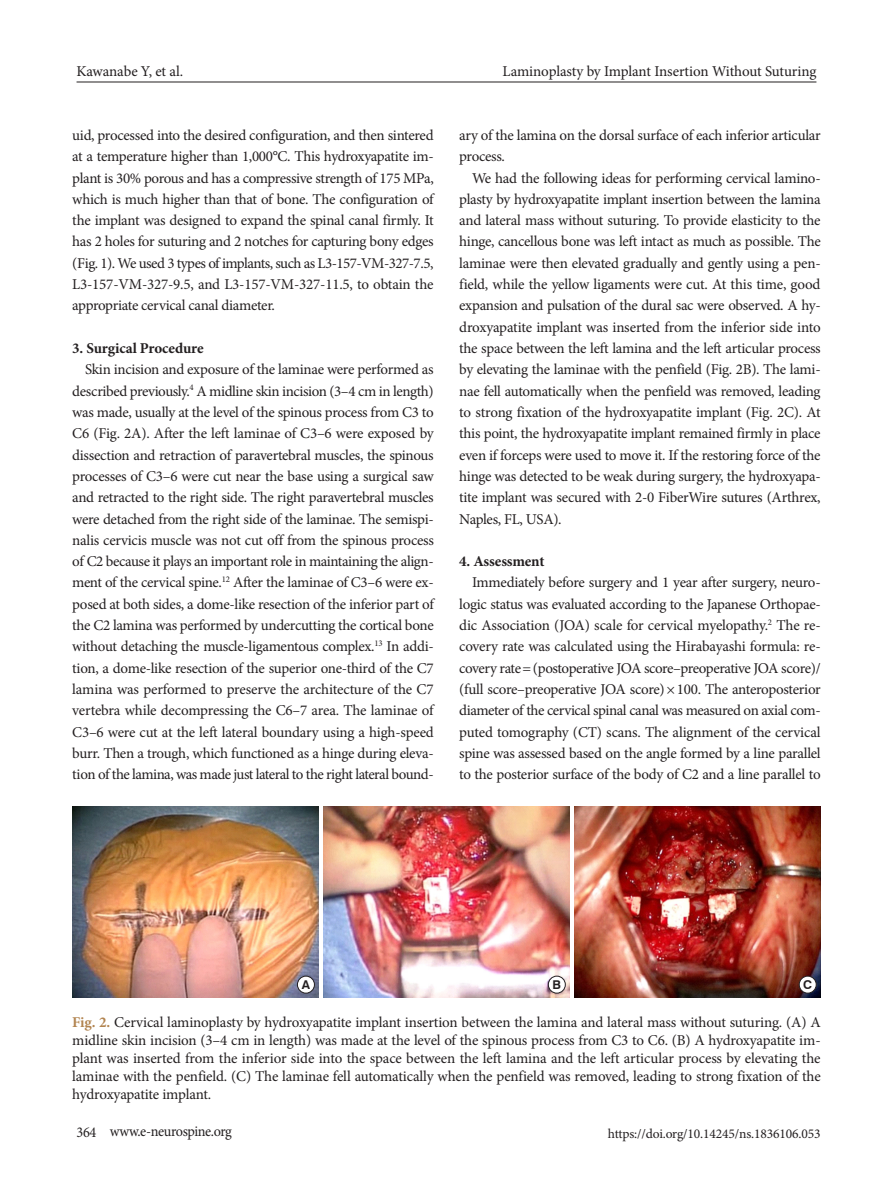
<style>
.page{position:relative;width:893px;height:1191px;background:#fff}
.page>*{position:absolute;margin:0;border:0;box-sizing:border-box;transform-origin:0 0}
.본문{font:15px/21.3px "Minion Pro";letter-spacing:-.02em;color:#231f20;text-align:justify}
.표그림캡션{font:15px/18px "Minion Pro";letter-spacing:-.015em;color:#231f20;text-align:justify}
.중제목{font:700 15px "Minion Pro";letter-spacing:-.01em;color:#231f20}
.본문-2{font:15px "Minion Pro";letter-spacing:-.02em;color:#231f20;scale:.95 1}
.doi_번호{font:13.5px "Minion Pro";letter-spacing:-.01em;color:#231f20}
.t1{font:700 12.15px "Swiss 721 BT";color:#231f20}
.s1{font-weight:700;color:#b28450}
</style>
<div class="page">
<hr style="left:77px;top:82px;width:739px;height:1px;background:#231f20">
<img style="left:72px;top:806px;width:247px;height:191px">
<div style="left:297px;top:976px;width:17px;height:17px;background:#fff;border-radius:50%"></div>
<div style="left:297px;top:976px;width:18px;height:17px;border:1px solid #231f20;border-radius:50%"></div>
<img style="left:323px;top:806px;width:247px;height:191px">
<div style="left:548px;top:976px;width:17px;height:17px;background:#fff;border-radius:50%"></div>
<div style="left:548px;top:976px;width:18px;height:17px;border:1px solid #231f20;border-radius:50%"></div>
<img style="left:574px;top:806px;width:247px;height:191px">
<div style="left:799px;top:976px;width:17px;height:17px;background:#fff;border-radius:50%"></div>
<div style="left:799px;top:976px;width:17px;height:17px;border:1px solid #231f20;border-radius:50%"></div>
<p class="본문" style="left:77px;top:61px;width:108px">Kawanabe Y, et al.</p>
<p class="본문" style="left:502px;top:61px;width:315px">Laminoplasty by Implant Insertion Without Suturing</p>
<p class="본문" style="left:72px;top:125px;width:363px">uid, processed into the desired configuration, and then sintered at a temperature higher than 1,000°C. This hydroxyapatite im&shy;plant is 30% porous and has a compressive strength of 175 MPa, which is much higher than that of bone. The configuration of the implant was designed to expand the spinal canal firmly. It has 2 holes for suturing and 2 notches for capturing bony edges (Fig. 1). We used 3 types of implants, such as L3-157-VM-327-7.5, L3-157-VM-327-9.5, and L3-157-VM-327-11.5, to obtain the appropriate cervical canal diameter.</p>
<p class="중제목" style="left:72px;top:338px;width:133px">3. Surgical Procedure</p>
<p class="본문" style="left:72px;top:359px;width:363px;text-indent:13px">Skin incision and exposure of the laminae were performed as described previously.<sup>4</sup> A midline skin incision (3–4 cm in length) was made, usually at the level of the spinous process from C3 to C6 (Fig. 2A). After the left laminae of C3–6 were exposed by dissection and retraction of paravertebral muscles, the spinous processes of C3–6 were cut near the base using a surgical saw and retracted to the right side. The right paravertebral muscles were detached from the right side of the laminae. The semispi&shy;nalis cervicis muscle was not cut off from the spinous process of C2 because it plays an important role in maintaining the align&shy;ment of the cervical spine.<sup>12</sup> After the laminae of C3–6 were ex&shy;posed at both sides, a dome-like resection of the inferior part of the C2 lamina was performed by undercutting the cortical bone without detaching the muscle-ligamentous complex.<sup>13</sup> In addi&shy;tion, a dome-like resection of the superior one-third of the C7 lamina was performed to preserve the architecture of the C7 vertebra while decompressing the C6–7 area. The laminae of C3–6 were cut at the left lateral boundary using a high-speed burr. Then a trough, which functioned as a hinge during eleva&shy;tion of the lamina, was made just lateral to the right lateral bound-</p>
<p class="본문" style="left:459px;top:125px;width:363px">ary of the lamina on the dorsal surface of each inferior articular process.</p>
<p class="본문" style="left:459px;top:167px;width:363px;text-indent:13px">We had the following ideas for performing cervical lamino&shy;plasty by hydroxyapatite implant insertion between the lamina and lateral mass without suturing. To provide elasticity to the hinge, cancellous bone was left intact as much as possible. The laminae were then elevated gradually and gently using a pen&shy;field, while the yellow ligaments were cut. At this time, good expansion and pulsation of the dural sac were observed. A hy&shy;droxyapatite implant was inserted from the inferior side into the space between the left lamina and the left articular process by elevating the laminae with the penfield (Fig. 2B). The lami&shy;nae fell automatically when the penfield was removed, leading to strong fixation of the hydroxyapatite implant (Fig. 2C). At this point, the hydroxyapatite implant remained firmly in place even if forceps were used to move it. If the restoring force of the hinge was detected to be weak during surgery, the hydroxyapa&shy;tite implant was secured with 2-0 FiberWire sutures (Arthrex, Naples, FL, USA).</p>
<p class="중제목" style="left:459px;top:551px;width:87px">4. Assessment</p>
<p class="본문" style="left:459px;top:572px;width:363px;text-indent:13px">Immediately before surgery and 1 year after surgery, neuro&shy;logic status was evaluated according to the Japanese Orthopae&shy;dic Association (JOA) scale for cervical myelopathy.<sup>2</sup> The re&shy;covery rate was calculated using the Hirabayashi formula: re&shy;covery rate= (postoperative JOA score–preoperative JOA score)/ (full score–preoperative JOA score)× 100. The anteroposterior diameter of the cervical spinal canal was measured on axial com&shy;puted tomography (CT) scans. The alignment of the cervical spine was assessed based on the angle formed by a line parallel to the posterior surface of the body of C2 and a line parallel to</p>
<p class="t1" style="left:302px;top:977px;width:10px">A</p>
<p class="t1" style="left:553px;top:977px;width:10px">B</p>
<p class="t1" style="left:803px;top:977px;width:10px">C</p>
<p class="표그림캡션" style="left:72px;top:1013px;width:750px"><span class="s1">Fig. 2.</span> Cervical laminoplasty by hydroxyapatite implant insertion between the lamina and lateral mass without suturing. (A) A midline skin incision (3–4 cm in length) was made at the level of the spinous process from C3 to C6. (B) A hydroxyapatite im&shy;plant was inserted from the inferior side into the space between the left lamina and the left articular process by elevating the laminae with the penfield. (C) The laminae fell automatically when the penfield was removed, leading to strong fixation of the hydroxyapatite implant.</p>
<p class="본문-2" style="left:77px;top:1121px;width:165px">364 www.e-neurospine.org</p>
<p class="doi_번호" style="left:608px;top:1124px;width:214px">https://doi.org/10.14245/ns.1836106.053</p>
</div>
